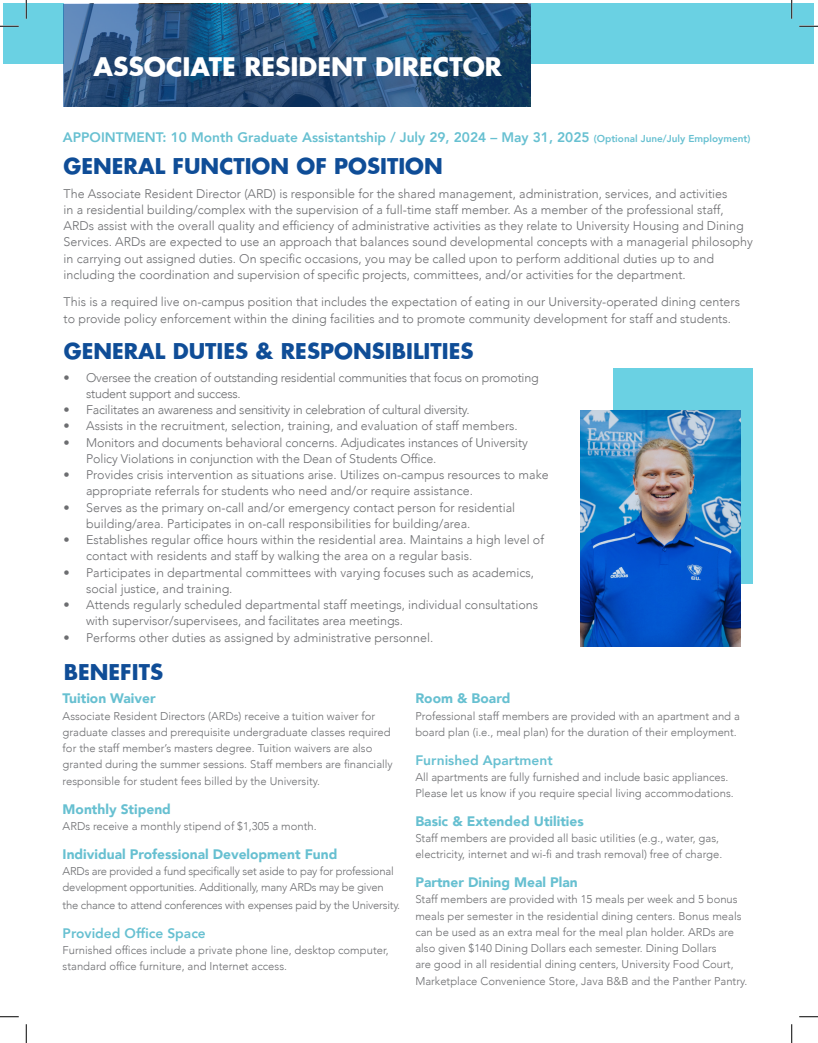
<style>
.page{position:relative;width:818px;height:1043px;background:#fff}
.page>*{position:absolute;margin:0;border:0;box-sizing:border-box;transform-origin:0 0}
.t1{font:700 25px "Futura";color:#fff}
.List{font:700 21.25px "Futura";color:#0f4d97}
.List-2{font:800 13.75px "Avenir";color:#67c0d1}
.t2{font:900 13.75px "Avenir";color:#67c0d1}
.List-3{font:300 12.5px/16.2px "Avenir";color:#6c6d70}
.List-4{font:300 12.5px/16.2px "Avenir";letter-spacing:-.02em;color:#6c6d70}
.List-5{font:300 11.25px/16.2px "Avenir";color:#6c6d70}
.List-6{font:300 11.25px/16.2px "Avenir";letter-spacing:-.02em;color:#6c6d70}
.s1{font-size:10px}
</style>
<div class="page">
<div style="left:4px;top:4px;width:810px;height:60px;background:#6ad1e3"></div>
<svg style="left:64px;top:4px;width:467px;height:103px;background:#28527d"></svg>
<div style="left:613px;top:368px;width:140px;height:215px;background:#6ad1e3"></div>
<img style="left:580px;top:410px;width:160px;height:236px">
<svg style="left:0;top:25px;width:19px;height:2px"></svg>
<svg style="left:799px;top:25px;width:19px;height:2px"></svg>
<svg style="left:0;top:1016px;width:19px;height:1px"></svg>
<svg style="left:799px;top:1016px;width:19px;height:1px"></svg>
<svg style="left:25px;top:0;width:2px;height:19px"></svg>
<svg style="left:25px;top:1024px;width:2px;height:18px"></svg>
<svg style="left:790px;top:0;width:2px;height:19px"></svg>
<svg style="left:791px;top:1024px;width:1px;height:18px"></svg>
<p class="t1" style="left:93px;top:49px;width:410px">ASSOCIATE RESIDENT DIRECTOR</p>
<p class="List-2" style="left:63px;top:126px;width:689px">APPOINTMENT: 10 Month Graduate Assistantship / July 29, 2024 – May 31, 2025 <span class="s1">(Optional June/July Employment)</span></p>
<p class="List" style="left:64px;top:151px;width:381px">GENERAL FUNCTION OF POSITION</p>
<p class="List-3" style="left:64px;top:185px;width:690px">The Associate Resident Director (ARD) is responsible for the shared management, administration, services, and activities<br>in a residential building/complex with the supervision of a full-time staff member. As a member of the professional staff, ARDs assist with the overall quality and efficiency of administrative activities as they relate to University Housing and Dining Services. ARDs are expected to use an approach that balances sound developmental concepts with a managerial philosophy in carrying out assigned duties. On specific occasions, you may be called upon to perform additional duties up to and including the coordination and supervision of specific projects, committees, and/or activities for the department.</p>
<p class="List-3" style="left:64px;top:294px;width:677px">This is a required live on-campus position that includes the expectation of eating in our University-operated dining centers to provide policy enforcement within the dining facilities and to promote community development for staff and students.</p>
<p class="List" style="left:64px;top:336px;width:411px">GENERAL DUTIES &amp; RESPONSIBILITIES</p>
<p class="List-4" style="left:86px;top:369px;width:454px;text-indent:-22px">• Oversee the creation of outstanding residential communities that focus on promoting student support and success.</p>
<p class="List-4" style="left:64px;top:402px;width:407px">• Facilitates an awareness and sensitivity in celebration of cultural diversity.</p>
<p class="List-3" style="left:64px;top:418px;width:455px">• Assists in the recruitment, selection, training, and evaluation of staff members.</p>
<p class="List-3" style="left:86px;top:434px;width:443px;text-indent:-22px">• Monitors and documents behavioral concerns. Adjudicates instances of University<br>Policy Violations in conjunction with the Dean of Students Office.</p>
<p class="List-3" style="left:86px;top:467px;width:464px;text-indent:-22px">• Provides crisis intervention as situations arise. Utilizes on-campus resources to make appropriate referrals for students who need and/or require assistance.</p>
<p class="List-3" style="left:86px;top:499px;width:430px;text-indent:-22px">• Serves as the primary on-call and/or emergency contact person for residential building/area. Participates in on-call responsibilities for building/area.</p>
<p class="List-3" style="left:86px;top:532px;width:459px;text-indent:-22px">• Establishes regular office hours within the residential area. Maintains a high level of contact with residents and staff by walking the area on a regular basis.</p>
<p class="List-3" style="left:86px;top:564px;width:449px;text-indent:-22px">• Participates in departmental committees with varying focuses such as academics, social justice, and training.</p>
<p class="List-3" style="left:86px;top:597px;width:453px;text-indent:-22px">• Attends regularly scheduled departmental staff meetings, individual consultations with supervisor/supervisees, and facilitates area meetings.</p>
<p class="List-3" style="left:64px;top:629px;width:371px">• Performs other duties as assigned by administrative personnel.</p>
<p class="List" style="left:64px;top:657px;width:101px">BENEFITS</p>
<p class="t2" style="left:63px;top:686px;width:94px">Tuition Waiver</p>
<p class="List-5" style="left:63px;top:707px;width:331px">Associate Resident Directors (ARDs) receive a tuition waiver for graduate classes and prerequisite undergraduate classes required for the staff member’s masters degree. Tuition waivers are also granted during the summer sessions. Staff members are financially responsible for student fees billed by the University.</p>
<p class="t2" style="left:63px;top:797px;width:110px">Monthly Stipend</p>
<p class="List-5" style="left:63px;top:818px;width:255px">ARDs receive a monthly stipend of $1,305 a month.</p>
<p class="t2" style="left:63px;top:842px;width:276px">Individual Professional Development Fund</p>
<p class="List-6" style="left:63px;top:863px;width:332px">ARDs are provided a fund specifically set aside to pay for professional development opportunities. Additionally, many ARDs may be given</p>
<p class="List-6" style="left:63px;top:896px;width:339px">the chance to attend conferences with expenses paid by the University.</p>
<p class="List-2" style="left:63px;top:922px;width:145px">Provided Office Space</p>
<p class="List-5" style="left:63px;top:941px;width:327px">Furnished offices include a private phone line, desktop computer, standard office furniture, and Internet access.</p>
<p class="t2" style="left:415px;top:686px;width:96px">Room &amp; Board</p>
<p class="List-5" style="left:415px;top:707px;width:326px">Professional staff members are provided with an apartment and a board plan (i.e., meal plan) for the duration of their employment.</p>
<p class="List-2" style="left:415px;top:749px;width:139px">Furnished Apartment</p>
<p class="List-5" style="left:415px;top:768px;width:320px">All apartments are fully furnished and include basic appliances.<br>Please let us know if you require special living accommodations.</p>
<p class="t2" style="left:415px;top:809px;width:170px">Basic &amp; Extended Utilities</p>
<p class="List-5" style="left:415px;top:830px;width:308px">Staff members are provided all basic utilities (e.g., water, gas, electricity, internet and wi-fi and trash removal) free of charge.</p>
<p class="t2" style="left:415px;top:870px;width:164px">Partner Dining Meal Plan</p>
<p class="List-5" style="left:415px;top:891px;width:333px">Staff members are provided with 15 meals per week and 5 bonus meals per semester in the residential dining centers. Bonus meals can be used as an extra meal for the meal plan holder. ARDs are also given $140 Dining Dollars each semester. Dining Dollars<br>are good in all residential dining centers, University Food Court, Marketplace Convenience Store, Java B&amp;B and the Panther Pantry.</p>
</div>
